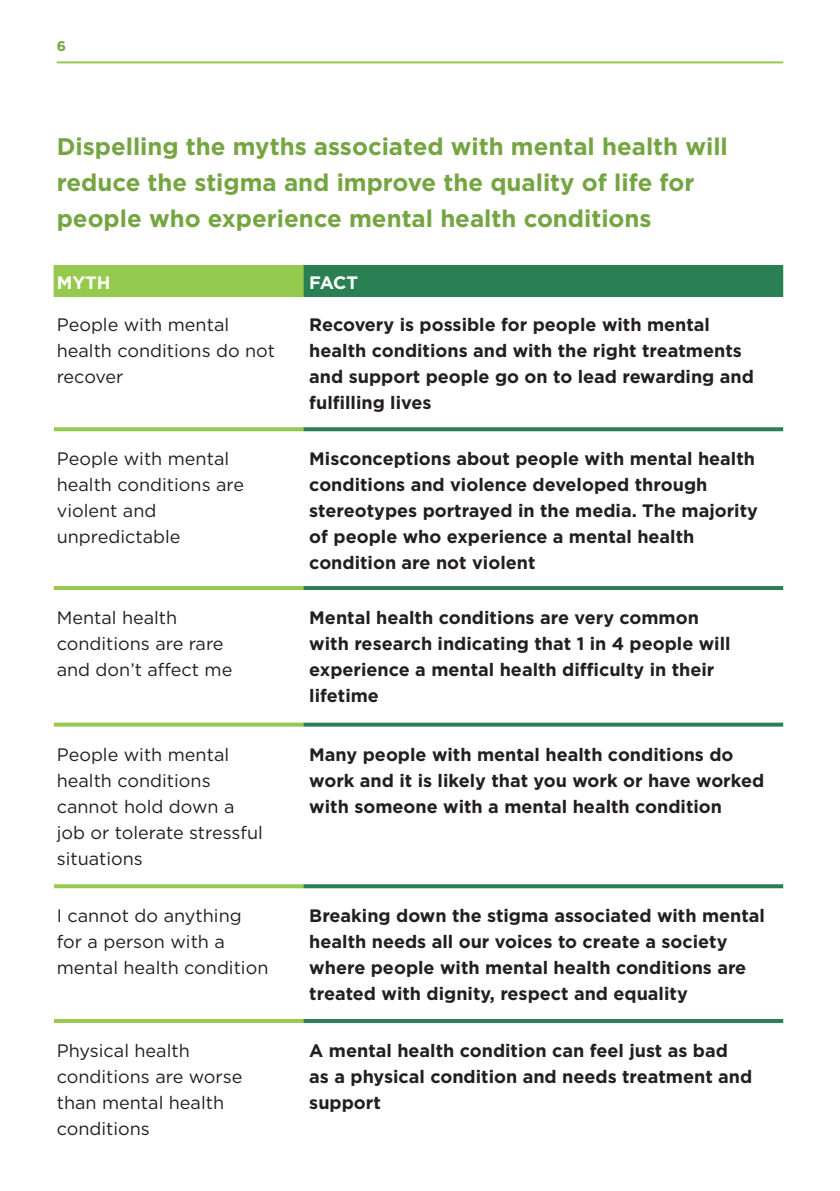
<style>
.page{position:relative;width:840px;height:1191px;background:#fff}
.page>*{position:absolute;margin:0;border:0;box-sizing:border-box;transform-origin:0 0}
.t1{font:700 24px/36px "Gotham";color:#74a541}
.t2{font:700 18px/26px "Gotham";color:#231f20}
.t3{font:18px/26px "Gotham";color:#231f20}
.t4{font:700 18px "Gotham";color:#fff}
.t5{font:700 14px "Gotham";color:#74a541}
</style>
<div class="page">
<hr style="left:57px;top:61px;width:725px;height:2px;background:#96ca4e">
<div style="left:54px;top:265px;width:250px;height:32px;background:#96ca4e"></div>
<div style="left:303px;top:265px;width:479px;height:32px;background:#2a8052"></div>
<svg style="left:54px;top:427px;width:249px;height:4px"></svg>
<hr style="left:54px;top:586px;width:250px;height:4px;background:#96ca4e">
<svg style="left:54px;top:722px;width:249px;height:4px"></svg>
<svg style="left:54px;top:884px;width:249px;height:4px"></svg>
<hr style="left:54px;top:1019px;width:250px;height:4px;background:#96ca4e">
<svg style="left:303px;top:427px;width:479px;height:4px;background:#37875c"></svg>
<hr style="left:303px;top:586px;width:479px;height:4px;background:#2a8052">
<svg style="left:303px;top:722px;width:479px;height:4px;background:#4c946d"></svg>
<svg style="left:303px;top:884px;width:479px;height:4px;background:#38885d"></svg>
<hr style="left:303px;top:1019px;width:479px;height:4px;background:#2a8052">
<p class="t5" style="left:57px;top:37px;width:11px">6</p>
<h1 class="t1" style="left:57px;top:129px;width:672px">Dispelling the myths associated with mental health will reduce the stigma and improve the quality of life for people who experience mental health conditions</h1>
<p class="t4" style="left:57px;top:270px;width:55px">Myth</p>
<p class="t4" style="left:309px;top:270px;width:46px">Fact</p>
<p class="t3" style="left:57px;top:312px;width:220px">People with mental health conditions do not recover</p>
<p class="t2" style="left:309px;top:312px;width:446px">Recovery is possible for people with mental health conditions and with the right treatments and support people go on to lead rewarding and fulfilling lives</p>
<p class="t2" style="left:309px;top:446px;width:450px">M isconceptions about people with mental health conditions and violence developed through stereotypes portrayed in the media. The majority of people who experience a mental health condition are not violent</p>
<p class="t3" style="left:57px;top:445px;width:189px">People with mental health conditions are violent and unpredictable</p>
<p class="t3" style="left:57px;top:604px;width:177px">Mental health conditions are rare and don’t affect me</p>
<p class="t3" style="left:57px;top:741px;width:208px">People with mental health conditions cannot hold down a job or tolerate stressful situations</p>
<p class="t3" style="left:57px;top:902px;width:213px">I cannot do anything for a person with a mental health condition</p>
<p class="t3" style="left:57px;top:1037px;width:187px">Physical health conditions are worse than mental health conditions</p>
<p class="t2" style="left:309px;top:604px;width:422px">Mental health conditions are very common with research indicating that 1 in 4 people will experience a mental health difficulty in their lifetime</p>
<p class="t2" style="left:309px;top:741px;width:456px">Many people with mental health conditions do work and it is likely that you work or have worked with someone with a mental health condition</p>
<p class="t2" style="left:309px;top:902px;width:457px">Breaking down the stigma associated with mental health needs all our voices to create a society where people with mental health conditions are treated with dignity, respect and equality</p>
<p class="t2" style="left:309px;top:1037px;width:444px">A mental health condition can feel just as bad<br>as a physical condition and needs treatment and support</p>
</div>
